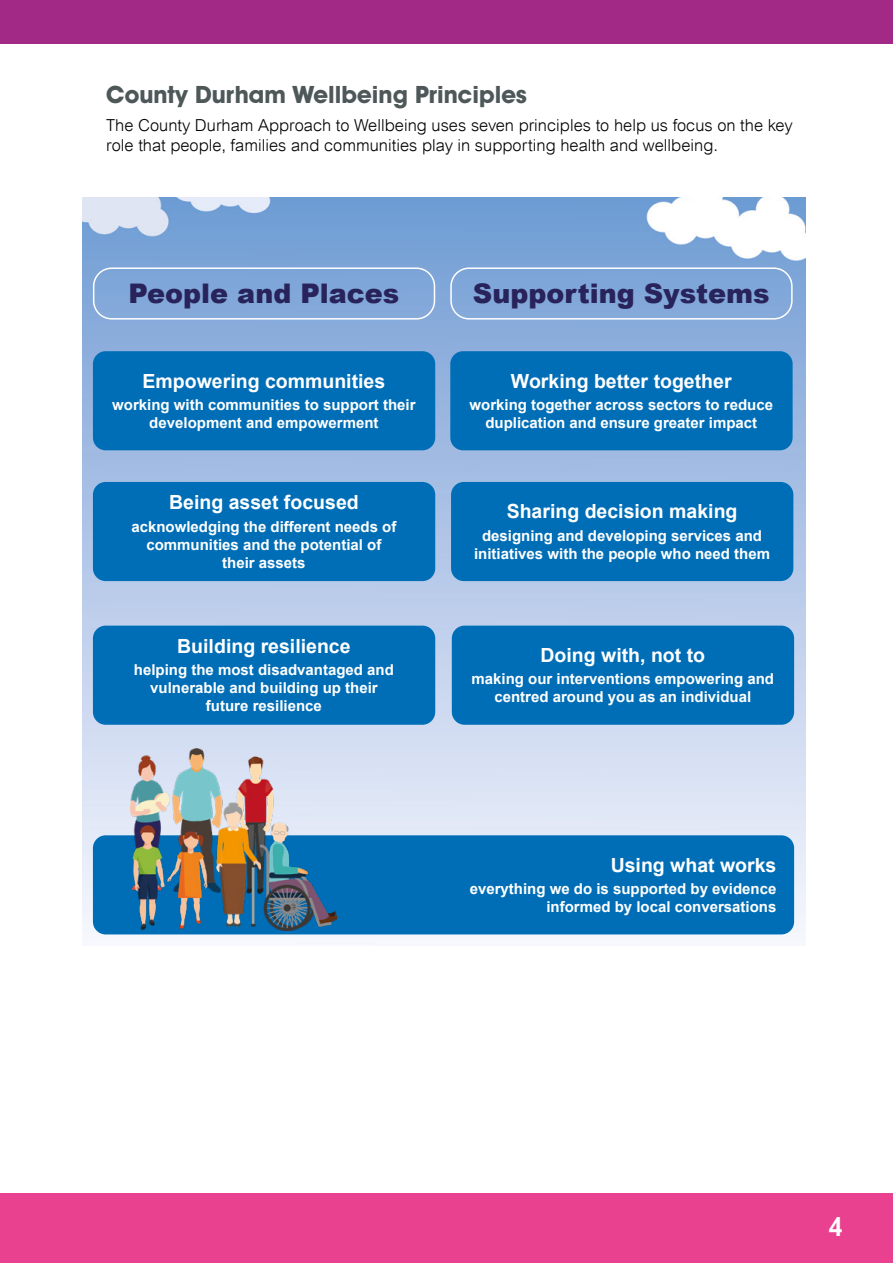
<style>
.page{position:relative;width:893px;height:1263px;background:#fff}
.page>*{position:absolute;margin:0;border:0;box-sizing:border-box;transform-origin:0 0}
.H2_infographic{font:900 27px "Arial";color:#29235c}
.t1{font:700 condensed 27px "Arial";color:#fff}
.H2_grey{font:700 24px "Avant Garde IT Cby BT";color:#4e5859}
.H3_heading_white{font:700 19.5px "Arial";color:#fff}
.Para_body_text_11pt{font:300 16.5px/19.8px "Arial";color:#000}
.para_white{font:700 15px/18px "Arial";color:#fff;text-align:center}
</style>
<div class="page">
<div style="left:0;top:0;width:893px;height:44px;background:#a22986"></div>
<div style="left:0;top:1193px;width:893px;height:70px;background:#e94190"></div>
<img style="left:83px;top:197px;width:723px;height:740px">
<div style="left:93px;top:267px;width:342px;height:53px;border:2px solid #fff;border-radius:18px"></div>
<div style="left:93px;top:351px;width:342px;height:99px;background:#006eb6;border-radius:13px"></div>
<div style="left:93px;top:482px;width:342px;height:99px;background:#006eb6;border-radius:13px"></div>
<div style="left:93px;top:626px;width:342px;height:99px;background:#006eb6;border-radius:13px"></div>
<div style="left:450px;top:267px;width:343px;height:53px;border:2px solid #fff;border-radius:18px"></div>
<div style="left:450px;top:351px;width:343px;height:99px;background:#006eb6;border-radius:13px"></div>
<div style="left:451px;top:482px;width:342px;height:99px;background:#006eb6;border-radius:13px"></div>
<div style="left:452px;top:626px;width:342px;height:99px;background:#006eb6;border-radius:13px"></div>
<div style="left:93px;top:835px;width:701px;height:99px;background:#006eb6;border-radius:13px"></div>
<img style="left:131px;top:748px;width:205px;height:183px">
<h2 class="H2_grey" style="left:106px;top:80px;width:422px">County Durham Wellbeing Principles</h2>
<p class="Para_body_text_11pt" style="left:106px;top:116px;width:688px">The County Durham Approach to Wellbeing uses seven principles to help us focus on the key role that people, families and communities play in supporting health and wellbeing.</p>
<h2 class="H2_infographic" style="left:128px;top:274px;width:272px">People and Places</h2>
<h3 class="H3_heading_white" style="left:143px;top:368px;width:244px">Empowering communities</h3>
<p class="para_white" style="left:112px;top:396px;width:305px">working with communities to support their development and empowerment</p>
<h3 class="H3_heading_white" style="left:169px;top:490px;width:191px">Being asset focused</h3>
<p class="para_white" style="left:131px;top:518px;width:267px">acknowledging the different needs of communities and the potential of their assets</p>
<h3 class="H3_heading_white" style="left:177px;top:633px;width:175px">Building resilience</h3>
<p class="para_white" style="left:134px;top:662px;width:262px">helping the most disadvantaged and vulnerable and building up their future resilience</p>
<h2 class="H2_infographic" style="left:473px;top:274px;width:298px">Supporting Systems</h2>
<h3 class="H3_heading_white" style="left:511px;top:368px;width:222px">Working better together</h3>
<p class="para_white" style="left:470px;top:396px;width:305px">working together across sectors to reduce duplication and ensure greater impact</p>
<h3 class="H3_heading_white" style="left:507px;top:499px;width:232px">Sharing decision making</h3>
<p class="para_white" style="left:474px;top:527px;width:297px">designing and developing services and initiatives with the people who need them</p>
<h3 class="H3_heading_white" style="left:540px;top:642px;width:166px">Doing with, not to</h3>
<p class="para_white" style="left:472px;top:671px;width:304px">making our interventions empowering and centred around you as an individual</p>
<h3 class="H3_heading_white" style="left:611px;top:852px;width:167px">Using what works</h3>
<p class="para_white" style="left:470px;top:880px;width:308px;text-align:right">everything we do is supported by evidence informed by local conversations</p>
<h1 class="t1" style="left:829px;top:1211px;width:15px">4</h1>
</div>
